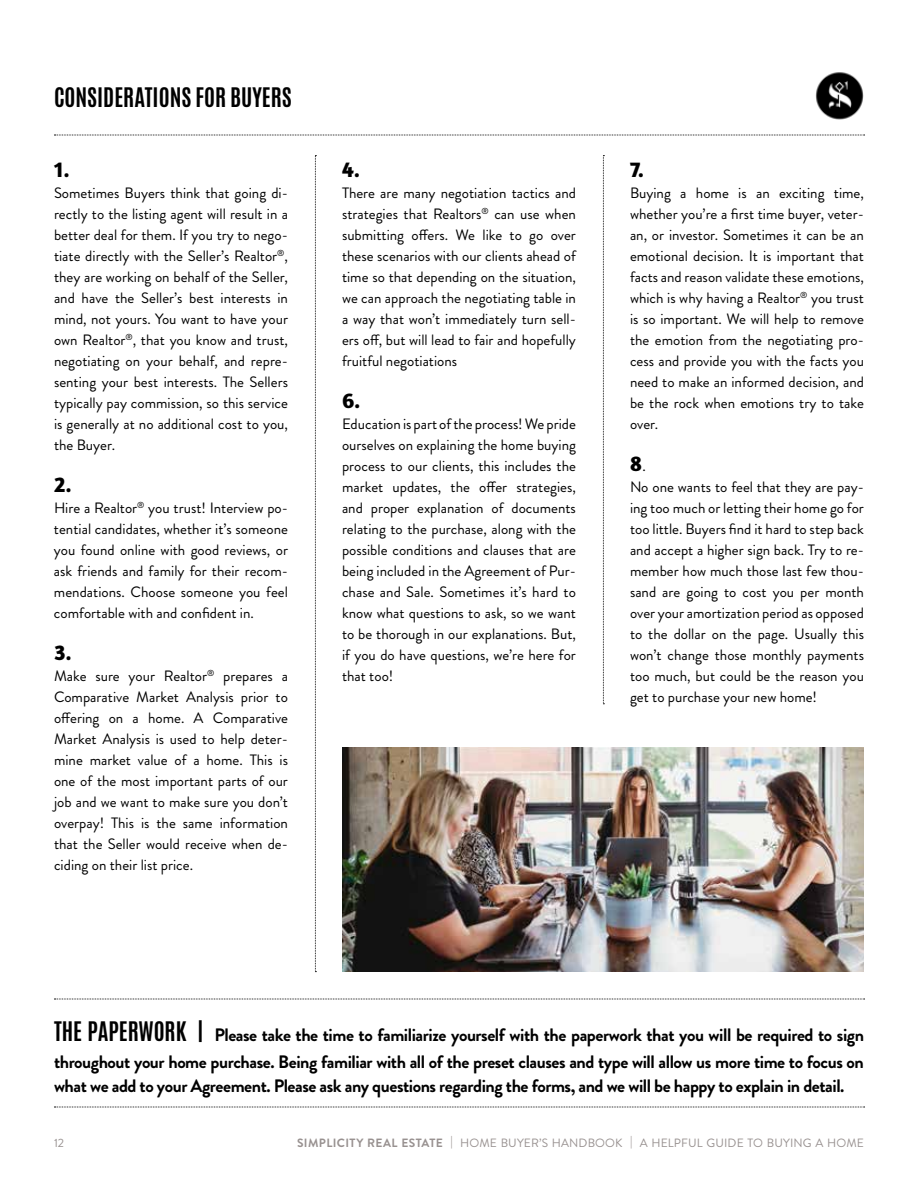
<style>
.page{position:relative;width:918px;height:1188px;background:#fff}
.page>*{position:absolute;margin:0;border:0;box-sizing:border-box;transform-origin:0 0}
.t1{font:700 22.5px "Antonio";color:#000}
.t2{font:700 22.5px "Amaranth";color:#000}
.t3{font:700 18px/27px "Brandon Grotesque";letter-spacing:-.025em;color:#000}
.t4{font:15px/21px "Brandon Grotesque";color:#000;text-align:justify}
.t5{font:12px "Brandon Grotesque";letter-spacing:.01em;color:#989190}
.s1{font-family:"Brandon Grotesque";font-weight:400;font-size:15px}
.s2{font-family:"Antonio";font-size:22.5px}
.s3{font-weight:700}
</style>
<div class="page">
<svg style="left:54px;top:135px;width:811px;height:1px"></svg>
<img style="left:815px;top:72px;width:49px;height:48px">
<svg style="left:315px;top:155px;width:1px;height:817px"></svg>
<svg style="left:603px;top:155px;width:1px;height:549px"></svg>
<svg style="left:54px;top:999px;width:811px;height:1px"></svg>
<svg style="left:54px;top:1107px;width:811px;height:1px"></svg>
<img style="left:342px;top:747px;width:522px;height:225px">
<h1 class="t1" style="left:54px;top:80px;width:239px">CONSIDERATIONS FOR BUYERS</h1>
<h1 class="t2" style="left:54px;top:155px;width:17px">1.</h1>
<p class="t4" style="left:54px;top:183px;width:236px">Sometimes Buyers think that going di&shy;rectly to the listing agent will result in a better deal for them. If you try to nego&shy;tiate directly with the Seller’s Realtor<sup>®</sup>, they are working on behalf of the Seller, and have the Seller’s best interests in mind, not yours. You want to have your own Realtor<sup>®</sup>, that you know and trust, negotiating on your behalf, and repre&shy;senting your best interests. The Sellers typically pay commission, so this service is generally at no additional cost to you, the Buyer.</p>
<h1 class="t2" style="left:54px;top:470px;width:19px">2.</h1>
<p class="t4" style="left:54px;top:498px;width:236px">Hire a Realtor<sup>®</sup> you trust! Interview po&shy;tential candidates, whether it’s someone you found online with good reviews, or ask friends and family for their recom&shy;mendations. Choose someone you feel comfortable with and confident in.</p>
<h1 class="t2" style="left:54px;top:638px;width:19px">3.</h1>
<p class="t4" style="left:54px;top:666px;width:236px">Make sure your Realtor<sup>®</sup> prepares a Comparative Market Analysis prior to offering on a home. A Comparative Market Analysis is used to help deter&shy;mine market value of a home. This is one of the most important parts of our job and we want to make sure you don’t overpay! This is the same information that the Seller would receive when de&shy;ciding on their list price.</p>
<h1 class="t2" style="left:342px;top:155px;width:20px">4.</h1>
<p class="t4" style="left:342px;top:183px;width:236px">There are many negotiation tactics and strategies that Realtors<sup>®</sup> can use when submitting offers. We like to go over these scenarios with our clients ahead of time so that depending on the situation, we can approach the negotiating table in a way that won’t immediately turn sell&shy;ers off, but will lead to fair and hopefully fruitful negotiations</p>
<h1 class="t2" style="left:342px;top:386px;width:20px">6.</h1>
<p class="t4" style="left:342px;top:414px;width:236px">Education is part of the process! We pride ourselves on explaining the home buying process to our clients, this includes the market updates, the offer strategies, and proper explanation of documents relating to the purchase, along with the possible conditions and clauses that are being included in the Agreement of Pur&shy;chase and Sale. Sometimes it’s hard to know what questions to ask, so we want to be thorough in our explanations. But, if you do have questions, we’re here for that too!</p>
<h1 class="t2" style="left:630px;top:155px;width:16px">7.</h1>
<p class="t4" style="left:630px;top:183px;width:236px">Buying a home is an exciting time, whether you’re a first time buyer, veter&shy;an, or investor. Sometimes it can be an emotional decision. It is important that facts and reason validate these emotions, which is why having a Realtor<sup>®</sup> you trust is so important. We will help to remove the emotion from the negotiating pro&shy;cess and provide you with the facts you need to make an informed decision, and be the rock when emotions try to take over.</p>
<h1 class="t2" style="left:630px;top:449px;width:17px">8<span class="s1">.</span></h1>
<p class="t4" style="left:630px;top:477px;width:236px">No one wants to feel that they are pay&shy;ing too much or letting their home go for too little. Buyers find it hard to step back and accept a higher sign back. Try to re&shy;member how much those last few thou&shy;sand are going to cost you per month over your amortization period as opposed to the dollar on the page. Usually this won’t change those monthly payments too much, but could be the reason you get to purchase your new home!</p>
<p class="t3" style="left:54px;top:1021px;width:812px"><span class="s2">THE PAPERWORK |</span> Please take the time to familiarize yourself with the paperwork that you will be required to sign throughout your home purchase. Being familiar with all of the preset clauses and type will allow us more time to focus on</p>
<p class="t3" style="left:54px;top:1072px;width:792px">what we add to your Agreement. Please ask any questions regarding the forms, and we will be happy to explain in detail.</p>
<p class="t5" style="left:54px;top:1134px;width:12px">12</p>
<p class="t5" style="left:297px;top:1134px;width:568px"><span class="s3">SIMPLICITY REAL ESTATE</span> | HOME BUYER’S HANDBOOK | A HELPFUL GUIDE TO BUYING A HOME</p>
</div>
